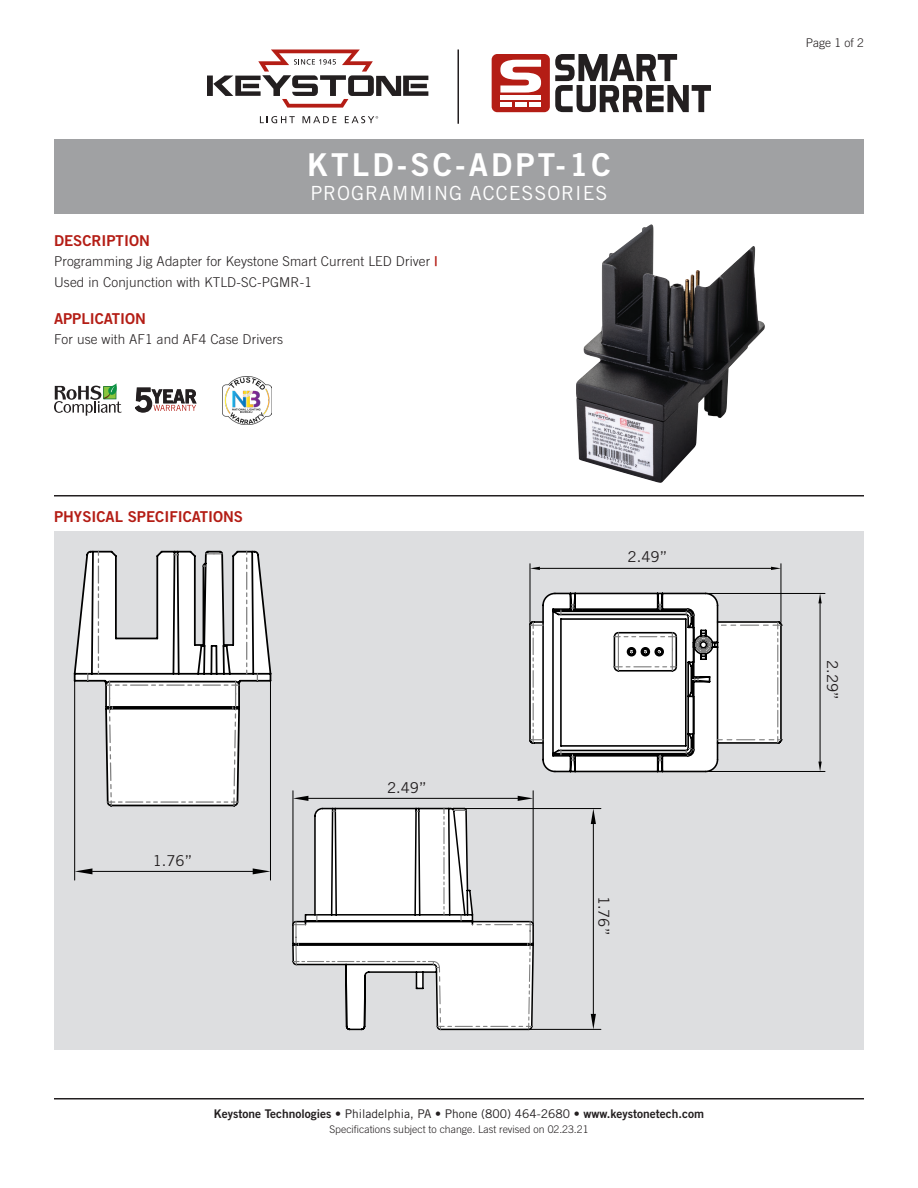
<style>
.page{position:relative;width:918px;height:1188px;background:#fff}
.page>*{position:absolute;margin:0;border:0;box-sizing:border-box;transform-origin:0 0}
.t1{font:31.5px "Trade Gothic Bold Two";letter-spacing:.1em;color:#fff}
.SubTitle{font:19.5px "Trade Gothic";letter-spacing:.05em;color:#fff}
.Heading_01{font:15px "Trade Gothic Bold Two";color:#b41d15}
.t2{font:15px "Trade Gothic";color:#231f20}
.Text_After_Descripti{font:300 13.5px/20.2px "Trade Gothic";letter-spacing:.01em;color:#231f20}
.t3{font:12px "Trade Gothic Bold Two";color:#231f20}
.Page{font:300 12px "Trade Gothic";color:#231f20}
.Rev{font:300 10.5px "Trade Gothic";color:#231f20}
.s1{font-family:"Trade Gothic Bold Two";font-weight:400;color:#b41d15}
.s2{font-family:"Trade Gothic"}
</style>
<div class="page">
<hr style="left:54px;top:1098px;width:810px;height:2px;background:#231f20">
<div style="left:54px;top:140px;width:810px;height:74px;background:#a0a1a3"></div>
<svg style="left:135px;top:388px;width:61px;height:24px"></svg>
<hr style="left:457px;top:50px;width:2px;height:74px;background:#231f20">
<svg style="left:555px;top:54px;width:156px;height:58px"></svg>
<div style="left:492px;top:54px;width:58px;height:58px;background:#b41d15;border-radius:6px"></div>
<hr style="left:501px;top:96px;width:40px;height:4px;background:#fff">
<div style="left:501px;top:102px;width:11px;height:5px;background:#fff"></div>
<div style="left:515px;top:102px;width:12px;height:5px;background:#fff"></div>
<div style="left:530px;top:102px;width:11px;height:5px;background:#fff"></div>
<svg style="left:500px;top:60px;width:41px;height:33px"></svg>
<svg style="left:207px;top:50px;width:221px;height:58px"></svg>
<svg style="left:260px;top:116px;width:35px;height:7px"></svg>
<svg style="left:303px;top:116px;width:33px;height:7px"></svg>
<svg style="left:345px;top:116px;width:33px;height:7px"></svg>
<hr style="left:54px;top:495px;width:810px;height:1px;background:#231f20">
<div style="left:54px;top:531px;width:810px;height:519px;background:#dddee0"></div>
<svg style="left:73px;top:550px;width:199px;height:257px"></svg>
<svg style="left:206px;top:553px;width:16px;height:1px"></svg>
<svg style="left:246px;top:552px;width:1px;height:122px"></svg>
<svg style="left:98px;top:552px;width:1px;height:122px"></svg>
<svg style="left:106px;top:682px;width:133px;height:123px;background:#ececec"></svg>
<hr style="left:270px;top:681px;width:1px;height:199px;background:#000">
<hr style="left:74px;top:681px;width:1px;height:199px;background:#000">
<hr style="left:92px;top:871px;width:161px;height:1px;background:#000">
<svg style="left:253px;top:868px;width:17px;height:6px"></svg>
<svg style="left:75px;top:868px;width:17px;height:6px"></svg>
<svg style="left:292px;top:807px;width:243px;height:224px"></svg>
<svg style="left:292px;top:809px;width:241px;height:220px"></svg>
<hr style="left:293px;top:791px;width:1px;height:134px;background:#000">
<hr style="left:533px;top:791px;width:1px;height:134px;background:#000">
<hr style="left:308px;top:798px;width:210px;height:1px;background:#000">
<svg style="left:293px;top:796px;width:15px;height:5px"></svg>
<svg style="left:518px;top:796px;width:15px;height:5px"></svg>
<hr style="left:464px;top:808px;width:137px;height:1px;background:#000">
<hr style="left:529px;top:1029px;width:72px;height:1px;background:#000">
<hr style="left:593px;top:824px;width:1px;height:190px;background:#000">
<svg style="left:591px;top:809px;width:5px;height:15px"></svg>
<svg style="left:591px;top:1014px;width:5px;height:15px"></svg>
<svg style="left:529px;top:592px;width:254px;height:181px;background:#d8d8d8"></svg>
<hr style="left:781px;top:563px;width:1px;height:60px;background:#000">
<hr style="left:530px;top:563px;width:1px;height:60px;background:#000">
<hr style="left:540px;top:568px;width:231px;height:1px;background:#000">
<svg style="left:771px;top:567px;width:10px;height:3px"></svg>
<svg style="left:530px;top:567px;width:10px;height:3px"></svg>
<hr style="left:708px;top:593px;width:117px;height:1px;background:#000">
<hr style="left:708px;top:771px;width:117px;height:1px;background:#000">
<hr style="left:820px;top:603px;width:1px;height:159px;background:#000">
<svg style="left:818px;top:594px;width:4px;height:9px"></svg>
<svg style="left:818px;top:762px;width:4px;height:9px"></svg>
<img style="left:223px;top:376px;width:48px;height:49px">
<img style="left:576px;top:224px;width:189px;height:259px">
<svg style="left:54px;top:383px;width:68px;height:33px"></svg>
<p class="t1" style="left:307px;top:146px;width:305px">KTLD-SC-ADPT-1C</p>
<p class="SubTitle" style="left:310px;top:181px;width:299px">PROGRAMMING ACCESSORIES</p>
<p class="Heading_01" style="left:54px;top:231px;width:97px">DESCRIPTION</p>
<p class="Text_After_Descripti" style="left:54px;top:251px;width:385px">Programming Jig Adapter for Keystone Smart Current LED Driver <span class="s1">|<br></span>Used in Conjunction with KTLD-SC-PGMR-1</p>
<p class="Heading_01" style="left:54px;top:309px;width:93px">APPLICATION</p>
<p class="Text_After_Descripti" style="left:54px;top:329px;width:231px">For use with AF1 and AF4 Case Drivers</p>
<p class="Heading_01" style="left:54px;top:507px;width:191px">PHYSICAL SPECIFICATIONS</p>
<p class="t2" style="left:153px;top:851px;width:41px">1.76”</p>
<p class="t2" style="left:387px;top:779px;width:41px">2.49”</p>
<p class="t2" style="left:628px;top:548px;width:41px">2.49”</p>
<p class="t2" style="left:613px;top:896px;width:41px;rotate:90deg">1.76”</p>
<p class="t3" style="left:214px;top:1106px;width:492px">Keystone Technologies <span class="s2">• Philadelphia, PA • Phone (800) 464-2680 •</span> www.keystonetech.com</p>
<p class="Rev" style="left:329px;top:1123px;width:261px">Specifications subject to change. Last revised on 02.23.21</p>
<p class="Page" style="left:806px;top:36px;width:60px">Page 1 of 2</p>
<p class="t2" style="left:842px;top:660px;width:41px;rotate:90deg">2.29”</p>
</div>
